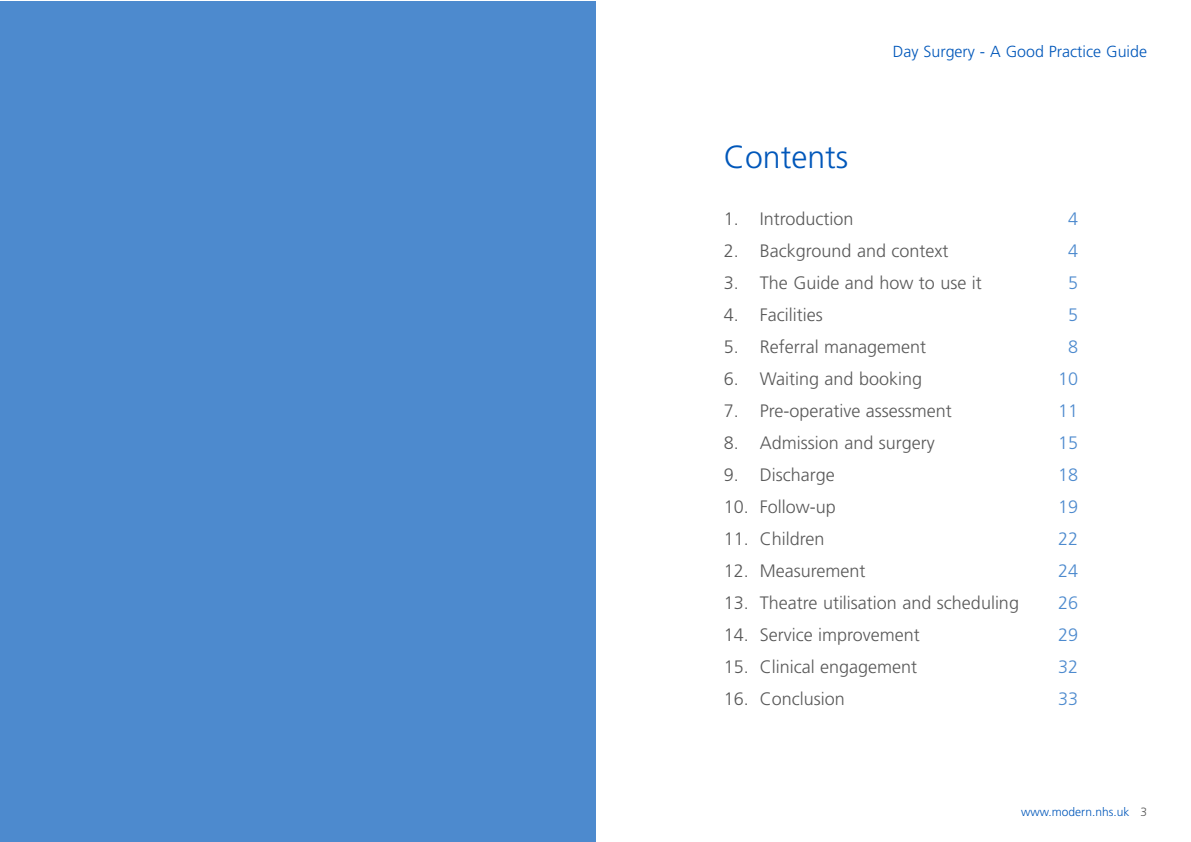
<style>
.page{position:relative;width:1191px;height:842px;background:#fff}
.page>*{position:absolute;margin:0;border:0;box-sizing:border-box;transform-origin:0 0}
.t1{font:300 32px "Frutiger";color:#0057ba}
.t2{font:300 18px "Frutiger";color:#595959}
.t3{font:300 18px/32px "Frutiger";color:#4d8ace;text-align:center}
.t4{font:300 16px "Frutiger";color:#0057ba}
.t5{font:300 12px "Frutiger";color:#0057ba}
.s1{color:#595959}
</style>
<div class="page">
<div style="left:0;top:1px;width:595px;height:841px;background:#4d8ace"></div>
<h1 class="t1" style="left:724px;top:144px;width:126px">Contents</h1>
<p class="t4" style="left:893px;top:45px;width:256px">Day Surgery - A Good Practice Guide</p>
<p class="t2" style="left:724px;top:212px;width:131px">1. Introduction</p>
<p class="t2" style="left:724px;top:244px;width:226px">2. Background and context</p>
<p class="t2" style="left:724px;top:276px;width:260px">3. The Guide and how to use it</p>
<p class="t2" style="left:724px;top:308px;width:100px">4. Facilities</p>
<p class="t2" style="left:724px;top:340px;width:204px">5. Referral management</p>
<p class="t2" style="left:724px;top:372px;width:200px">6. Waiting and booking</p>
<p class="t2" style="left:724px;top:404px;width:230px">7. Pre-operative assessment</p>
<p class="t2" style="left:724px;top:436px;width:213px">8. Admission and surgery</p>
<p class="t2" style="left:724px;top:468px;width:112px">9. Discharge</p>
<p class="t2" style="left:724px;top:500px;width:114px">10. Follow-up</p>
<p class="t2" style="left:724px;top:532px;width:102px">11. Children</p>
<p class="t2" style="left:724px;top:564px;width:143px">12. Measurement</p>
<p class="t2" style="left:724px;top:596px;width:297px">13. Theatre utilisation and scheduling</p>
<p class="t2" style="left:724px;top:628px;width:198px">14. Service improvement</p>
<p class="t2" style="left:724px;top:660px;width:195px">15. Clinical engagement</p>
<p class="t2" style="left:724px;top:692px;width:123px">16. Conclusion</p>
<p class="t3" style="left:1058px;top:204px;width:22px">4<br>4<br>5<br>5<br>8<br>10<br>11<br>15<br>18<br>19<br>22<br>24<br>26<br>29<br>32<br>33</p>
<p class="t5" style="left:1021px;top:807px;width:127px">www.modern.nhs.uk <span class="s1">3</span></p>
</div>
